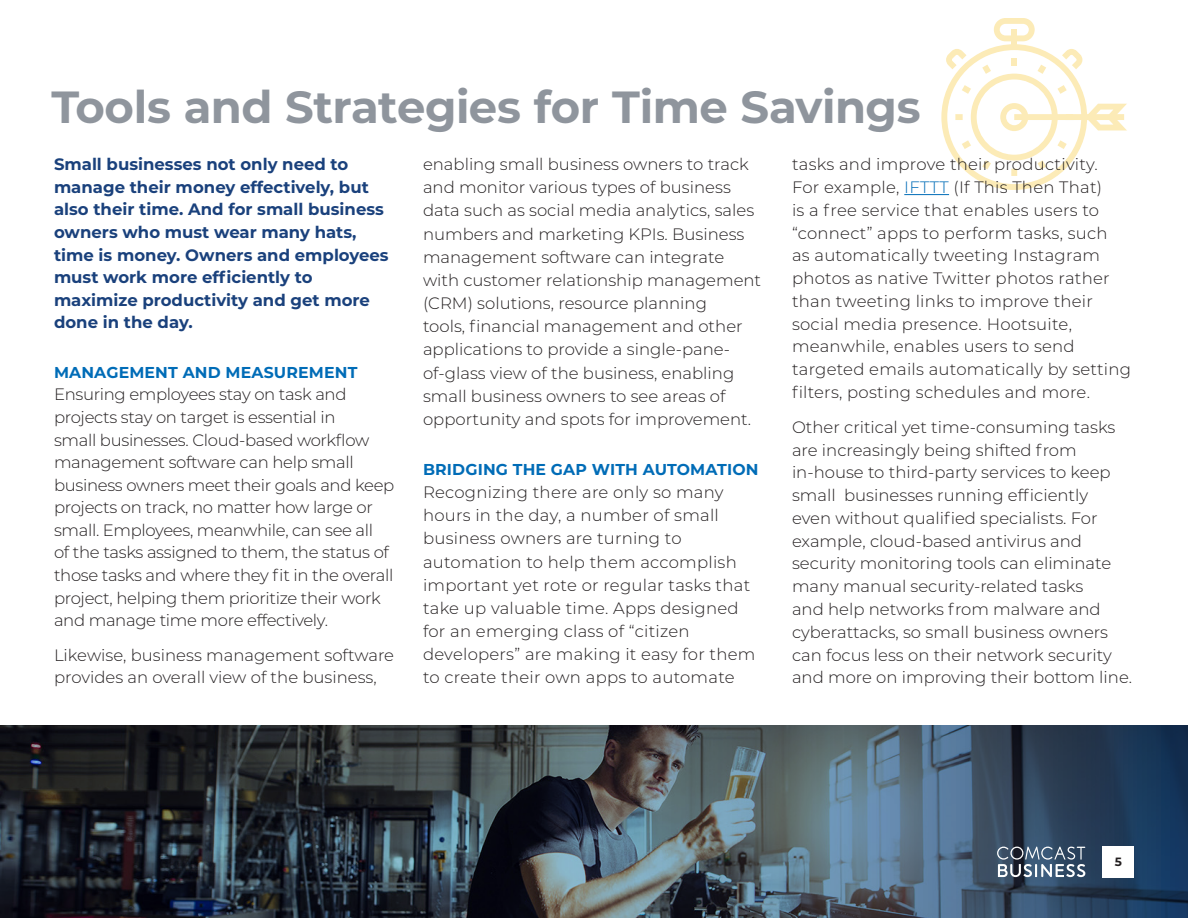
<style>
.page{position:relative;width:1188px;height:918px;background:#fff}
.page>*{position:absolute;margin:0;border:0;box-sizing:border-box;transform-origin:0 0}
.Head_2{font:700 45px "Montserrat";letter-spacing:-.01em;color:#8f959d}
._1_text{font:300 16.5px/22.8px "Montserrat";color:#231f20}
._1_text-2{font:300 16.5px/22.6px "Montserrat";letter-spacing:-.02em;color:#231f20}
._1_text_first_para{font:700 16.5px/22.6px "Montserrat";color:#1a417c}
.Subhead_Blue_Caps{font:700 15.75px "Montserrat";letter-spacing:.01em;color:#006cb7}
.page_number{font:700 12px "Montserrat";color:#231f20}
.s1{color:#006cb7}
</style>
<div class="page">
<svg style="left:941px;top:18px;width:186px;height:172px"></svg>
<div style="left:1014px;top:114px;width:110px;height:6px;background:#fcebb7"></div>
<img style="left:0;top:725px;width:1188px;height:193px">
<hr style="left:904px;top:194px;width:45px;height:1px;background:#006cb7">
<div style="left:1102px;top:846px;width:32px;height:32px;background:#fff"></div>
<svg style="left:997px;top:847px;width:88px;height:30px;background:#69798c"></svg>
<p class="Head_2" style="left:52px;top:75px;width:871px">Tools and Strategies for Time Savings</p>
<p class="_1_text_first_para" style="left:54px;top:152px;width:336px">Small businesses not only need to manage their money effectively, but also their time. And for small business owners who must wear many hats, time is money. Owners and employees must work more efficiently to maximize productivity and get more done in the day.</p>
<p class="Subhead_Blue_Caps" style="left:54px;top:361px;width:305px">MANAGEMENT AND MEASUREMENT</p>
<p class="_1_text-2" style="left:54px;top:383px;width:342px">Ensuring employees stay on task and projects stay on target is essential in<br>small businesses. Cloud-based workflow management software can help small business owners meet their goals and keep projects on track, no matter how large or small. Employees, meanwhile, can see all<br>of the tasks assigned to them, the status of those tasks and where they fit in the overall project, helping them prioritize their work and manage time more effectively.</p>
<p class="_1_text" style="left:54px;top:643px;width:342px">Likewise, business management software provides an overall view of the business,</p>
<p class="_1_text" style="left:423px;top:152px;width:340px">enabling small business owners to track and monitor various types of business data such as social media analytics, sales numbers and marketing KPIs. Business management software can integrate with customer relationship management (CRM) solutions, resource planning<br>tools, financial management and other applications to provide a single-pane&shy;of-glass view of the business, enabling small business owners to see areas of opportunity and spots for improvement.</p>
<p class="Subhead_Blue_Caps" style="left:423px;top:458px;width:337px">BRIDGING THE GAP WITH AUTOMATION</p>
<p class="_1_text" style="left:423px;top:480px;width:334px">Recognizing there are only so many hours in the day, a number of small business owners are turning to automation to help them accomplish important yet rote or regular tasks that take up valuable time. Apps designed for an emerging class of “citizen developers” are making it easy for them to create their own apps to automate</p>
<p class="_1_text" style="left:792px;top:152px;width:341px">tasks and improve their productivity.<br>For example, <span class="s1">IFTTT</span> (If This Then That)<br>is a free service that enables users to “connect” apps to perform tasks, such<br>as automatically tweeting Instagram photos as native Twitter photos rather than tweeting links to improve their social media presence. Hootsuite, meanwhile, enables users to send targeted emails automatically by setting filters, posting schedules and more.</p>
<p class="_1_text" style="left:792px;top:415px;width:342px">Other critical yet time-consuming tasks are increasingly being shifted from in-house to third-party services to keep small businesses running efficiently<br>even without qualified specialists. For example, cloud-based antivirus and security monitoring tools can eliminate many manual security-related tasks<br>and help networks from malware and cyberattacks, so small business owners can focus less on their network security and more on improving their bottom line.</p>
<p class="page_number" style="left:1115px;top:853px;width:9px">5</p>
</div>
